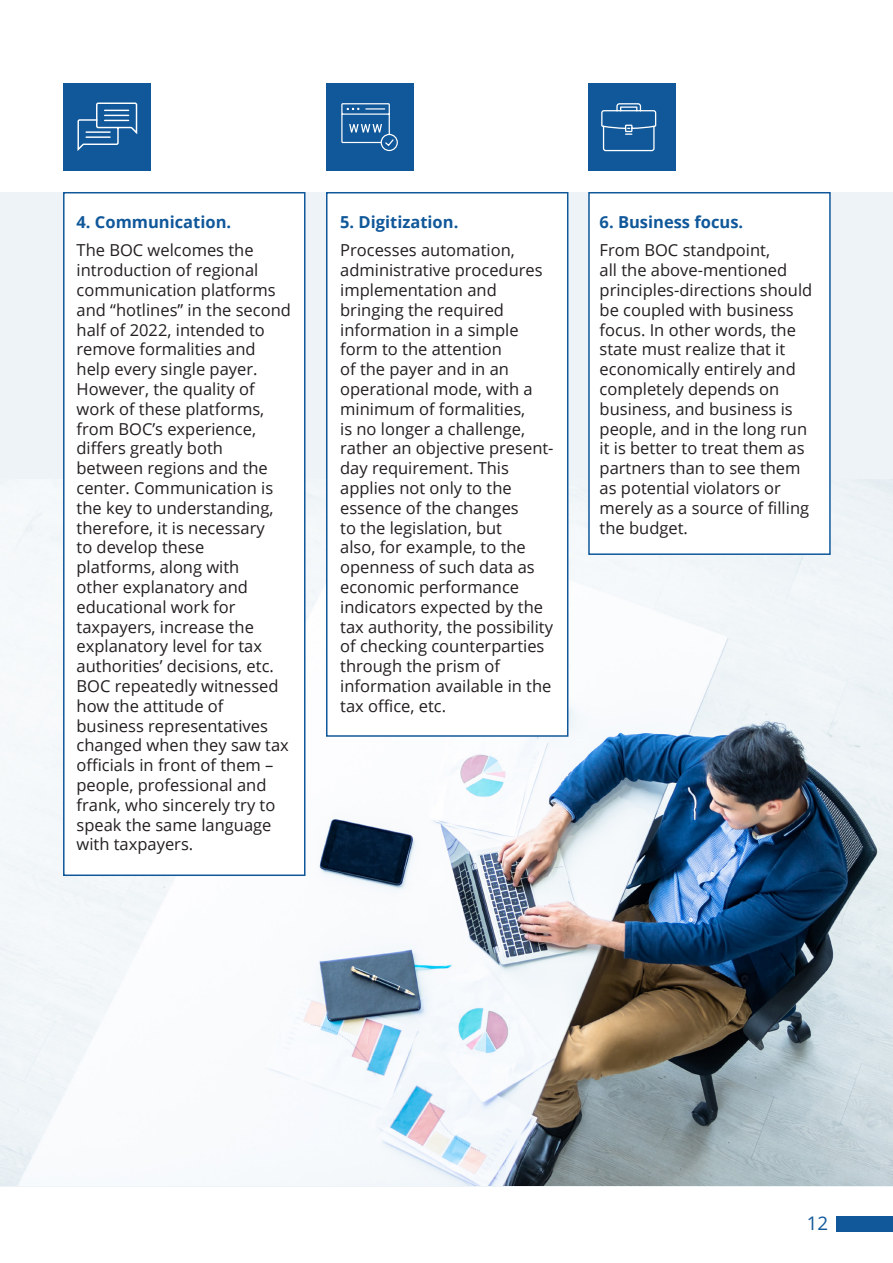
<style>
.page{position:relative;width:893px;height:1263px;background:#fff}
.page>*{position:absolute;margin:0;border:0;box-sizing:border-box;transform-origin:0 0}
.t1{font:18.75px "Open Sans";color:#10589a}
.t2{font:16.5px/19.8px "Open Sans";color:#231f20}
.t3{font:700 16.5px "Open Sans";color:#10589a}
</style>
<div class="page">
<div style="left:836px;top:1216px;width:57px;height:15px;background:#10589a"></div>
<div style="left:0;top:192px;width:893px;height:995px;background:#eef3f7"></div>
<img style="left:0;top:479px;width:893px;height:707px">
<div style="left:63px;top:192px;width:242px;height:684px;background:#fff;border:2px solid #10589a"></div>
<div style="left:326px;top:192px;width:242px;height:545px;background:#fff;border:2px solid #10589a"></div>
<div style="left:588px;top:192px;width:243px;height:363px;background:#fff;border:2px solid #10589a"></div>
<div style="left:64px;top:84px;width:87px;height:87px;background:#10589a"></div>
<div style="left:326px;top:84px;width:87px;height:87px;background:#10589a"></div>
<div style="left:588px;top:84px;width:87px;height:87px;background:#10589a"></div>
<svg style="left:341px;top:103px;width:57px;height:49px"></svg>
<svg style="left:601px;top:103px;width:56px;height:49px"></svg>
<svg style="left:77px;top:102px;width:61px;height:49px"></svg>
<p class="t3" style="left:77px;top:210px;width:156px">4. Communication.</p>
<p class="t2" style="left:77px;top:240px;width:216px">The BOC welcomes the introduction of regional communication platforms and “hotlines” in the second half of 2022, intended to remove formalities and help every single payer.<br>However, the quality of work of these platforms, from BOC’s experience, differs greatly both between regions and the center. Communication is the key to understanding, therefore, it is necessary<br>to develop these<br>platforms, along with<br>other explanatory and educational work for taxpayers, increase the explanatory level for tax authorities’ decisions, etc.<br>BOC repeatedly witnessed how the attitude of business representatives changed when they saw tax officials in front of them – people, professional and frank, who sincerely try to speak the same language with taxpayers.</p>
<p class="t3" style="left:340px;top:210px;width:120px">5. Digitization.</p>
<p class="t2" style="left:340px;top:240px;width:215px">Processes automation, administrative procedures implementation and bringing the required information in a simple form to the attention<br>of the payer and in an operational mode, with a minimum of formalities,<br>is no longer a challenge, rather an objective present&shy;day requirement. This applies not only to the essence of the changes<br>to the legislation, but<br>also, for example, to the openness of such data as economic performance indicators expected by the tax authority, the possibility of checking counterparties through the prism of information available in the tax office, etc.</p>
<p class="t3" style="left:600px;top:210px;width:145px">6. Business focus.</p>
<p class="t2" style="left:600px;top:240px;width:214px">From BOC standpoint,<br>all the above-mentioned principles-directions should be coupled with business focus. In other words, the state must realize that it economically entirely and completely depends on business, and business is people, and in the long run it is better to treat them as partners than to see them as potential violators or merely as a source of filling the budget.</p>
<p class="t1" style="left:807px;top:1210px;width:23px">12</p>
</div>
